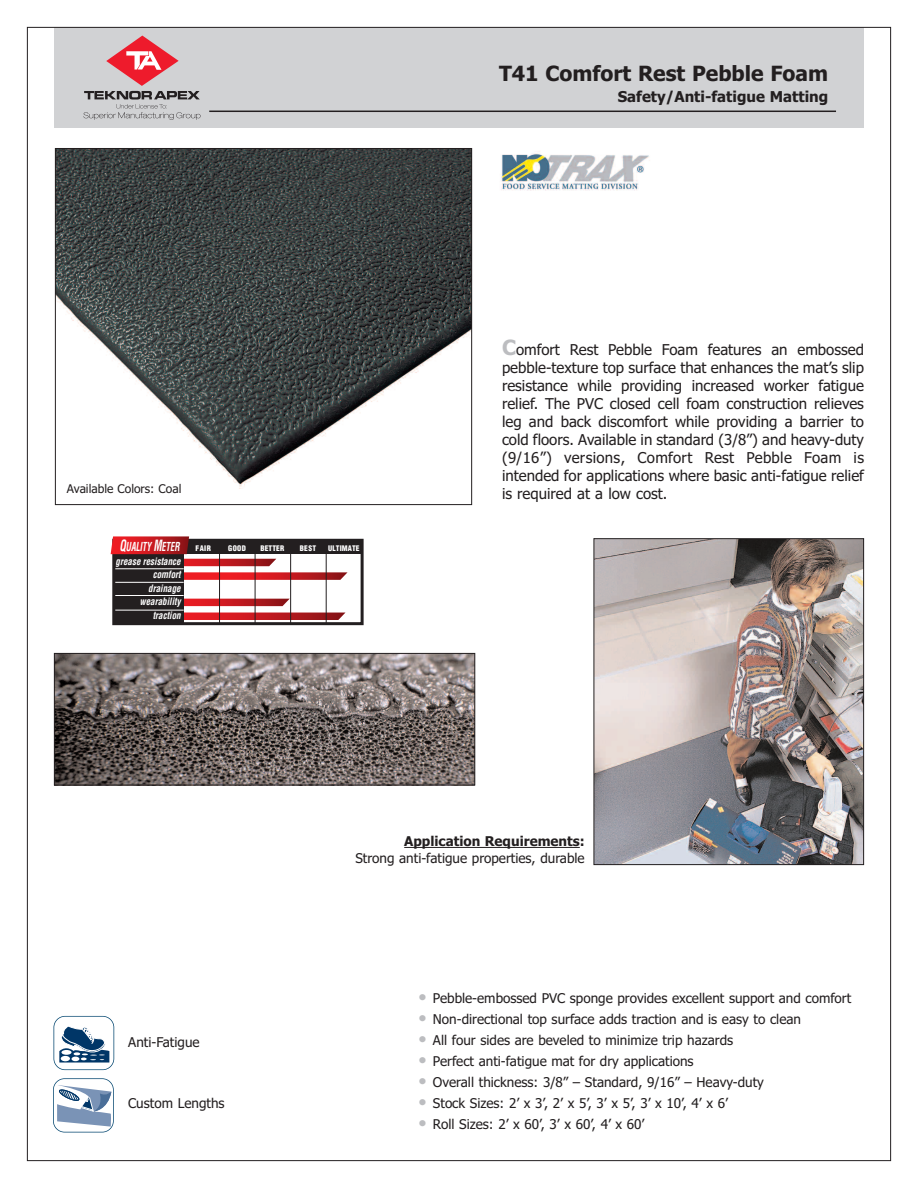
<style>
.page{position:relative;width:918px;height:1188px;background:#fff}
.page>*{position:absolute;margin:0;border:0;box-sizing:border-box;transform-origin:0 0}
.t1{font:700 21px "Tahoma";color:#231f20}
.t2{font:15px/18px "Tahoma";color:#231f20;text-align:justify}
.t3{font:700 15px "Tahoma";color:#231f20}
.t4{font:13.5px "Tahoma";color:#231f20}
.t5{font:700 13.5px "Tahoma";color:#231f20}
.t6{font:italic 700 condensed 12.15px "Helvetica";color:#fff;scale:.7 1}
.t7{font:12px "Tahoma";color:#231f20}
.t8{font:italic 700 condensed 9.9px/13.5px "Helvetica";color:#fff;text-align:right;scale:.9 1}
.t9{font:900 condensed 7.5px "Helvetica";letter-spacing:.01em;color:#fff}
.s1{font-size:15.15px}
.s2{font-weight:700;font-size:21px;color:#bcbdc0}
.s3{font-size:18px;color:#bcbdc0}
</style>
<div class="page">
<div style="left:54px;top:27px;width:810px;height:101px;background:#d1d2d4"></div>
<img style="left:57px;top:150px;width:413px;height:339px">
<div style="left:55px;top:148px;width:417px;height:357px;border:1px solid #231f20"></div>
<hr style="left:209px;top:111px;width:627px;height:1px;background:#231f20">
<svg style="left:84px;top:36px;width:117px;height:84px"></svg>
<svg style="left:53px;top:1079px;width:58px;height:51px"></svg>
<div style="left:53px;top:1078px;width:61px;height:55px;border:2px solid #074972;border-radius:12px"></div>
<svg style="left:184px;top:572px;width:164px;height:8px"></svg>
<svg style="left:184px;top:599px;width:106px;height:7px"></svg>
<svg style="left:184px;top:613px;width:161px;height:7px"></svg>
<div style="left:114px;top:540px;width:248px;height:14px;background:#231f20"></div>
<div style="left:114px;top:554px;width:70px;height:70px;background:#231f20"></div>
<hr style="left:114px;top:568px;width:70px;height:1px;background:#fff">
<hr style="left:114px;top:582px;width:70px;height:1px;background:#fff">
<hr style="left:114px;top:595px;width:70px;height:1px;background:#fff">
<hr style="left:114px;top:610px;width:70px;height:1px;background:#fff">
<div style="left:112px;top:539px;width:252px;height:86px;border:3px solid #231f20"></div>
<svg style="left:111px;top:536px;width:165px;height:30px"></svg>
<hr style="left:326px;top:541px;width:1px;height:82px;background:#231f20">
<hr style="left:290px;top:541px;width:1px;height:82px;background:#231f20">
<hr style="left:255px;top:541px;width:1px;height:82px;background:#231f20">
<hr style="left:219px;top:541px;width:1px;height:82px;background:#231f20">
<img style="left:501px;top:151px;width:149px;height:40px">
<img style="left:596px;top:540px;width:266px;height:323px">
<div style="left:594px;top:538px;width:270px;height:327px;border:1px solid #231f20"></div>
<svg style="left:56px;top:1016px;width:58px;height:54px"></svg>
<div style="left:53px;top:1016px;width:61px;height:54px;border:2px solid #074972;border-radius:12px"></div>
<hr style="left:404px;top:847px;width:176px;height:1px;background:#231f20">
<img style="left:56px;top:655px;width:417px;height:128px">
<div style="left:54px;top:653px;width:421px;height:132px;border:1px solid #231f20"></div>
<h1 class="t1" style="left:499px;top:61px;width:331px">T41 Comfort Rest Pebble Foam</h1>
<p class="t3" style="left:618px;top:88px;width:212px">Safety/Anti-fatigue Matting</p>
<p class="t7" style="left:67px;top:482px;width:116px">Available Colors: Coal</p>
<p class="t6" style="left:119px;top:540px;width:88px"><span class="s1">Q</span>UALITY <span class="s1">M</span>ETER</p>
<p class="t8" style="left:116px;top:555px;width:75px">grease resistance comfort<br>drainage wearability traction</p>
<p class="t9" style="left:196px;top:544px;width:17px">FAIR</p>
<p class="t9" style="left:261px;top:544px;width:25px">BETTER</p>
<p class="t9" style="left:300px;top:544px;width:18px">BEST</p>
<p class="t9" style="left:328px;top:544px;width:33px">ULTIMATE</p>
<p class="t9" style="left:228px;top:544px;width:19px">GOOD</p>
<p class="t2" style="left:502px;top:341px;width:364px"><span class="s2">C</span>omfort Rest Pebble Foam features an embossed pebble-texture top surface that enhances the mat’s slip resistance while providing increased worker fatigue relief. The PVC closed cell foam construction relieves leg and back discomfort while providing a barrier to cold floors. Available in standard (3/8”) and heavy-duty (9/16”) versions, Comfort Rest Pebble Foam is intended for applications where basic anti-fatigue relief is required at a low cost.</p>
<p class="t5" style="left:404px;top:834px;width:182px">Application Requirements:</p>
<p class="t4" style="left:355px;top:850px;width:231px">Strong anti-fatigue properties, durable</p>
<p class="t4" style="left:128px;top:1035px;width:73px">Anti-Fatigue</p>
<p class="t4" style="left:128px;top:1095px;width:98px">Custom Lengths</p>
<p class="t4" style="left:418px;top:990px;width:434px"><span class="s3">•</span> Pebble-embossed PVC sponge provides excellent support and comfort</p>
<p class="t4" style="left:418px;top:1011px;width:384px"><span class="s3">•</span> Non-directional top surface adds traction and is easy to clean</p>
<p class="t4" style="left:418px;top:1032px;width:316px"><span class="s3">•</span> All four sides are beveled to minimize trip hazards</p>
<p class="t4" style="left:418px;top:1053px;width:277px"><span class="s3">•</span> Perfect anti-fatigue mat for dry applications</p>
<p class="t4" style="left:418px;top:1074px;width:347px"><span class="s3">•</span> Overall thickness: 3/8” – Standard, 9/16” – Heavy-duty</p>
<p class="t4" style="left:418px;top:1095px;width:311px"><span class="s3">•</span> Stock Sizes: 2’ x 3’, 2’ x 5’, 3’ x 5’, 3’ x 10’, 4’ x 6’</p>
<p class="t4" style="left:418px;top:1116px;width:227px"><span class="s3">•</span> Roll Sizes: 2’ x 60’, 3’ x 60’, 4’ x 60’</p>
</div>
